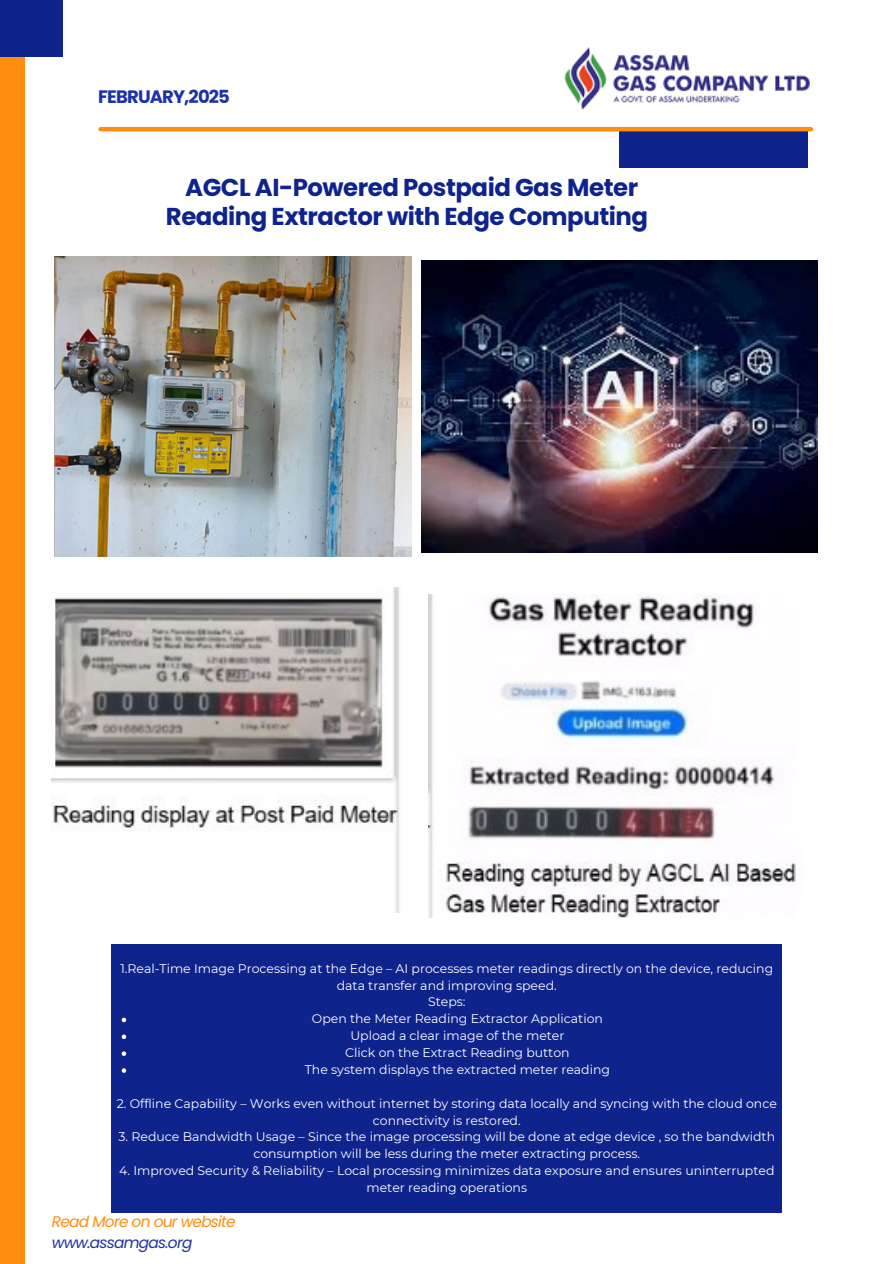
<style>
.page{position:relative;width:894px;height:1264px;background:#fff}
.page>*{position:absolute;margin:0;border:0;box-sizing:border-box;transform-origin:0 0}
.t1{font:700 24.45px/29.2px "Poppins";letter-spacing:-.02em;color:#0f238d;text-align:center}
.t2{font:700 18px "Poppins";letter-spacing:-.05em;color:#1c32a8}
.t3{font:italic 15.3px/21.1px "Poppins";letter-spacing:-.05em;color:#ff8d10}
.t4{font:12.45px/16.8px "Montserrat";color:#fff;text-align:center}
.s1{color:#1c32a8}
</style>
<div class="page">
<div style="left:0;top:0;width:24px;height:1263px;background:#ff8d10"></div>
<img style="left:54px;top:256px;width:357px;height:300px">
<div style="left:0;top:0;width:63px;height:56px;background:#0f238d"></div>
<div style="left:619px;top:127px;width:188px;height:41px;background:#0f238d"></div>
<img style="left:421px;top:260px;width:396px;height:292px">
<hr style="left:100px;top:127px;width:710px;height:4px;background:#ff8d10">
<img style="left:564px;top:47px;width:246px;height:63px">
<img style="left:52px;top:587px;width:347px;height:325px">
<img style="left:429px;top:594px;width:368px;height:323px">
<div style="left:111px;top:944px;width:670px;height:268px;background:#0f238d"></div>
<svg style="left:122px;top:1017px;width:4px;height:5px"></svg>
<svg style="left:122px;top:1034px;width:4px;height:5px"></svg>
<svg style="left:122px;top:1051px;width:4px;height:4px"></svg>
<svg style="left:122px;top:1068px;width:4px;height:4px"></svg>
<p class="t2" style="left:98px;top:84px;width:133px">FEBRUARY,2025</p>
<h1 class="t1" style="left:166px;top:173px;width:483px">AGCL AI-Powered Postpaid Gas Meter<br>Reading Extractor with Edge Computing</h1>
<p class="t4" style="left:120px;top:959px;width:654px">1.Real-Time Image Processing at the Edge – AI processes meter readings directly on the device, reducing data transfer and improving speed.</p>
<p class="t4" style="left:428px;top:993px;width:39px">Steps:</p>
<p class="t4" style="left:312px;top:1010px;width:292px">Open the Meter Reading Extractor Application</p>
<p class="t4" style="left:350px;top:1027px;width:215px">Upload a clear image of the meter</p>
<p class="t4" style="left:345px;top:1044px;width:226px">Click on the Extract Reading button</p>
<p class="t4" style="left:305px;top:1061px;width:307px">The system displays the extracted meter reading</p>
<p class="t4" style="left:117px;top:1094px;width:661px">2. Offline Capability – Works even without internet by storing data locally and syncing with the cloud once connectivity is restored.</p>
<p class="t4" style="left:118px;top:1128px;width:658px">3. Reduce Bandwidth Usage – Since the image processing will be done at edge device , so the bandwidth consumption will be less during the meter extracting process.</p>
<p class="t4" style="left:119px;top:1162px;width:656px">4. Improved Security &amp; Reliability – Local processing minimizes data exposure and ensures uninterrupted meter reading operations</p>
<p class="t3" style="left:52px;top:1210px;width:185px">Read More on our website <span class="s1">www.assamgas.org</span></p>
</div>
